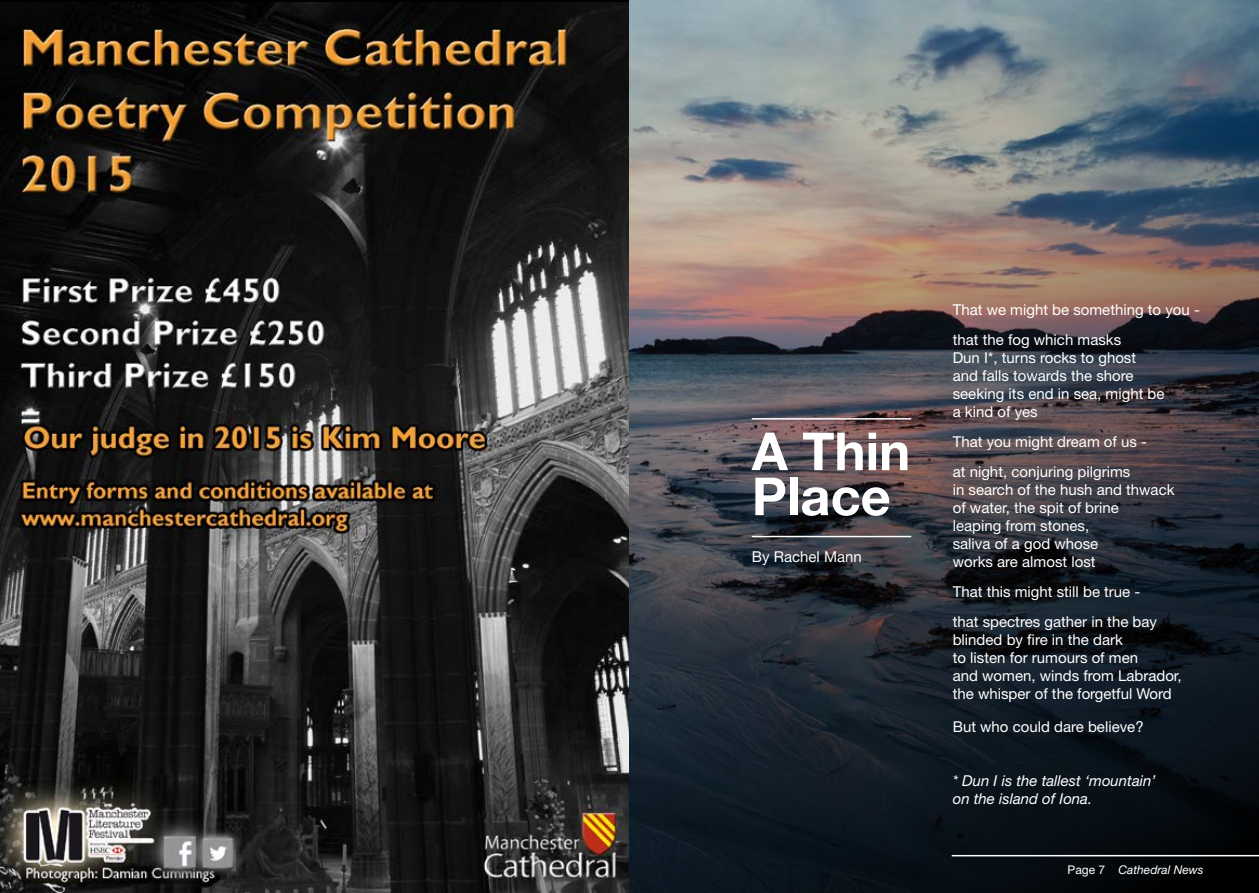
<style>
.page{position:relative;width:1259px;height:893px;background:#fff}
.page>*{position:absolute;margin:0;border:0;box-sizing:border-box;transform-origin:0 0}
.t1{font:700 52.5px/45px "Helvetica Neue LT Std";color:#fff}
.t2{font:15px/18px "Helvetica Neue LT Std";color:#fff}
.t3{font:italic 15px/18px "Helvetica Neue LT Std";color:#fff}
.t4{font:italic 12px "Helvetica Neue LT Std";color:#fff}
.s1{font-style:normal}
</style>
<div class="page">
<img style="left:0;top:2px;width:629px;height:891px">
<img style="left:629px;top:0;width:630px;height:893px">
<hr style="left:752px;top:418px;width:159px;height:2px;background:#fff">
<hr style="left:752px;top:536px;width:159px;height:1px;background:#fff">
<hr style="left:951px;top:855px;width:308px;height:1px;background:#fff">
<h1 class="t1" style="left:752px;top:428px;width:160px">A Thin<br>Place</h1>
<p class="t2" style="left:752px;top:548px;width:112px">By Rachel Mann</p>
<p class="t2" style="left:952px;top:294px;width:249px;line-height:30px">That we might be something to you - that the fog which masks</p>
<p class="t2" style="left:952px;top:348px;width:213px">Dun I*, turns rocks to ghost and falls towards the shore seeking its end in sea, might be a kind of yes</p>
<p class="t2" style="left:952px;top:426px;width:196px;line-height:30px">That you might dream of us - at night, conjuring pilgrims</p>
<p class="t2" style="left:952px;top:480px;width:223px">in search of the hush and thwack of water, the spit of brine<br>leaping from stones,<br>saliva of a god whose<br>works are almost lost</p>
<p class="t2" style="left:952px;top:576px;width:206px;line-height:30px">That this might still be true - that spectres gather in the bay</p>
<p class="t2" style="left:952px;top:630px;width:230px">blinded by fire in the dark<br>to listen for rumours of men<br>and women, winds from Labrador, the whisper of the forgetful Word</p>
<p class="t2" style="left:952px;top:717px;width:192px">But who could dare believe?</p>
<p class="t3" style="left:952px;top:771px;width:204px">* Dun I is the tallest ‘mountain’ on the island of Iona.</p>
<p class="t4" style="left:1067px;top:862px;width:138px"><span class="s1">Page 7</span> Cathedral News</p>
</div>
